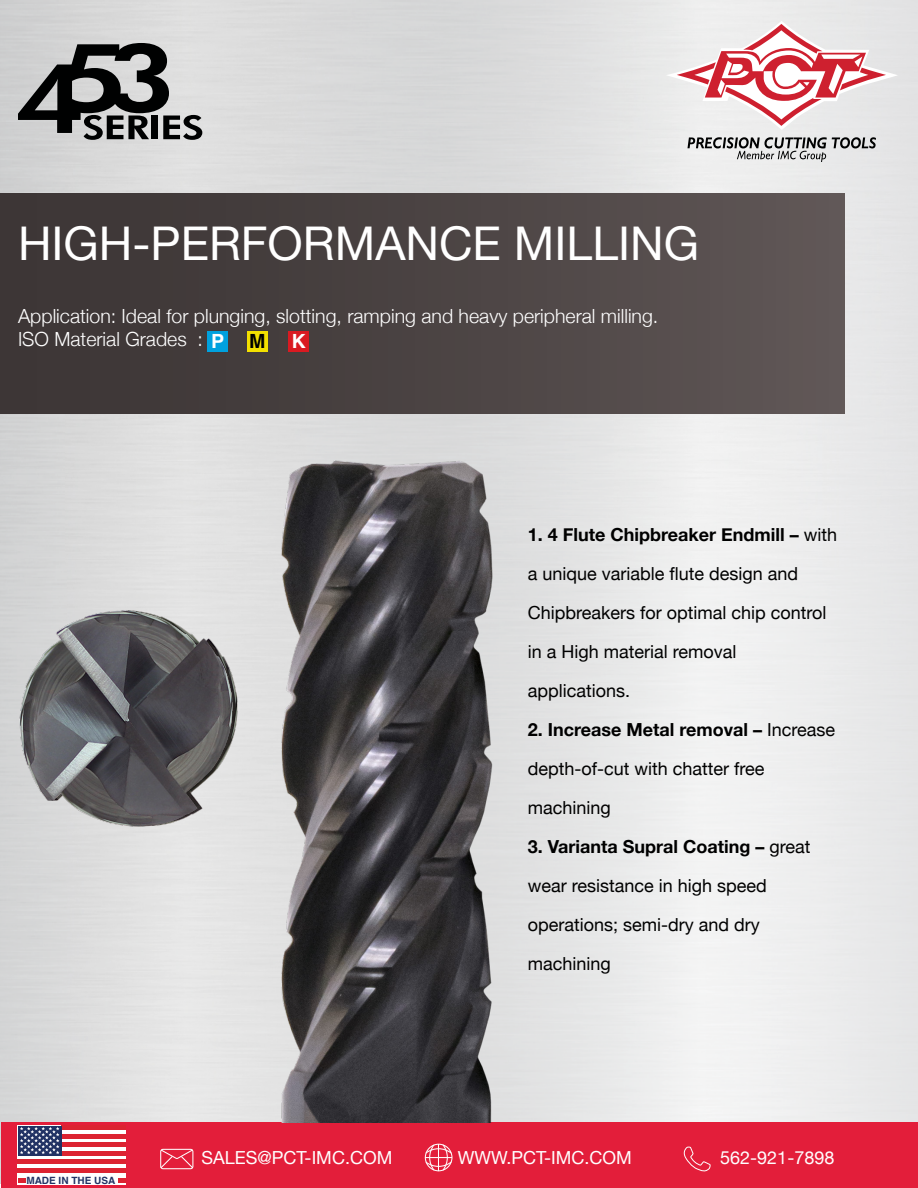
<style>
.page{position:relative;width:918px;height:1188px;background:#fff}
.page>*{position:absolute;margin:0;border:0;box-sizing:border-box;transform-origin:0 0}
.t1{font:46.5px "Helvetica Neue";color:#fff}
.t2{font:300 19.5px/23.4px "Helvetica Neue";color:#fff}
.t3{font:700 19.5px "Helvetica";color:#000101}
.t4{font:700 19.5px "Helvetica";color:#fff}
.t5{font:18px/39px "Helvetica Neue";color:#000}
.t6{font:18px "Helvetica Neue";color:#fff}
.t7{font:700 10.05px "Helvetica";color:#213264}
.s1{font-family:"Helvetica";font-weight:700}
.s2{font-weight:700}
</style>
<div class="page">
<img style="left:1px;top:0;width:916px;height:1123px">
<div style="left:1px;top:1123px;width:917px;height:65px;background:#e31e3a"></div>
<div style="left:18px;top:1126px;width:108px;height:59px;background:#fff"></div>
<hr style="left:61px;top:1126px;width:65px;height:4px;background:#dc2331">
<hr style="left:61px;top:1134px;width:65px;height:4px;background:#dc2331">
<hr style="left:61px;top:1143px;width:65px;height:4px;background:#dc2331">
<div style="left:61px;top:1151px;width:65px;height:5px;background:#dc2331"></div>
<hr style="left:18px;top:1160px;width:108px;height:4px;background:#dc2331">
<hr style="left:18px;top:1169px;width:108px;height:4px;background:#dc2331">
<svg style="left:18px;top:1178px;width:7px;height:4px"></svg>
<svg style="left:119px;top:1178px;width:7px;height:4px"></svg>
<div style="left:18px;top:1126px;width:43px;height:30px;background:#213264"></div>
<svg style="left:20px;top:1127px;width:39px;height:27px"></svg>
<svg style="left:160px;top:1149px;width:33px;height:20px"></svg>
<svg style="left:425px;top:1144px;width:27px;height:27px"></svg>
<svg style="left:684px;top:1146px;width:27px;height:26px"></svg>
<img style="left:278px;top:461px;width:217px;height:662px">
<svg style="left:666px;top:21px;width:232px;height:109px"></svg>
<svg style="left:688px;top:137px;width:188px;height:25px;background:#b3b3b3"></svg>
<svg style="left:18px;top:43px;width:184px;height:97px;background:#7f7f7f"></svg>
<div style="left:0;top:194px;width:844px;height:219px;background:linear-gradient(to right,#393333,#5f5655)"></div>
<div style="left:207px;top:332px;width:20px;height:20px;background:#00a1de"></div>
<div style="left:248px;top:332px;width:20px;height:20px;background:#f3e000"></div>
<div style="left:289px;top:332px;width:20px;height:20px;background:#d91a21"></div>
<img style="left:19px;top:611px;width:214px;height:216px">
<h1 class="t1" style="left:18px;top:210px;width:683px">HIGH-PERFORMANCE MILLING</h1>
<p class="t2" style="left:18px;top:303px;width:642px">Application: Ideal for plunging, slotting, ramping and heavy peripheral milling.<br>ISO Material Grades : <span class="s1">P</span></p>
<p class="t3" style="left:249px;top:329px;width:18px">M</p>
<p class="t4" style="left:292px;top:329px;width:16px">K</p>
<p class="t5" style="left:528px;top:517px;width:311px"><span class="s2">1. 4 Flute Chipbreaker Endmill –</span> with a unique variable flute design and<br>Chipbreakers for optimal chip control in a High material removal applications.</p>
<p class="t5" style="left:528px;top:712px;width:309px"><span class="s2">2. Increase Metal removal –</span> Increase depth-of-cut with chatter free machining</p>
<p class="t5" style="left:528px;top:829px;width:284px"><span class="s2">3. Varianta Supral Coating –</span> great wear resistance in high speed operations; semi-dry and dry machining</p>
<p class="t7" style="left:26px;top:1174px;width:90px">MADE IN THE USA</p>
<p class="t6" style="left:202px;top:1144px;width:192px">SALES@PCT-IMC.COM</p>
<p class="t6" style="left:458px;top:1144px;width:176px">WWW.PCT-IMC.COM</p>
<p class="t6" style="left:720px;top:1144px;width:116px">562-921-7898</p>
</div>
